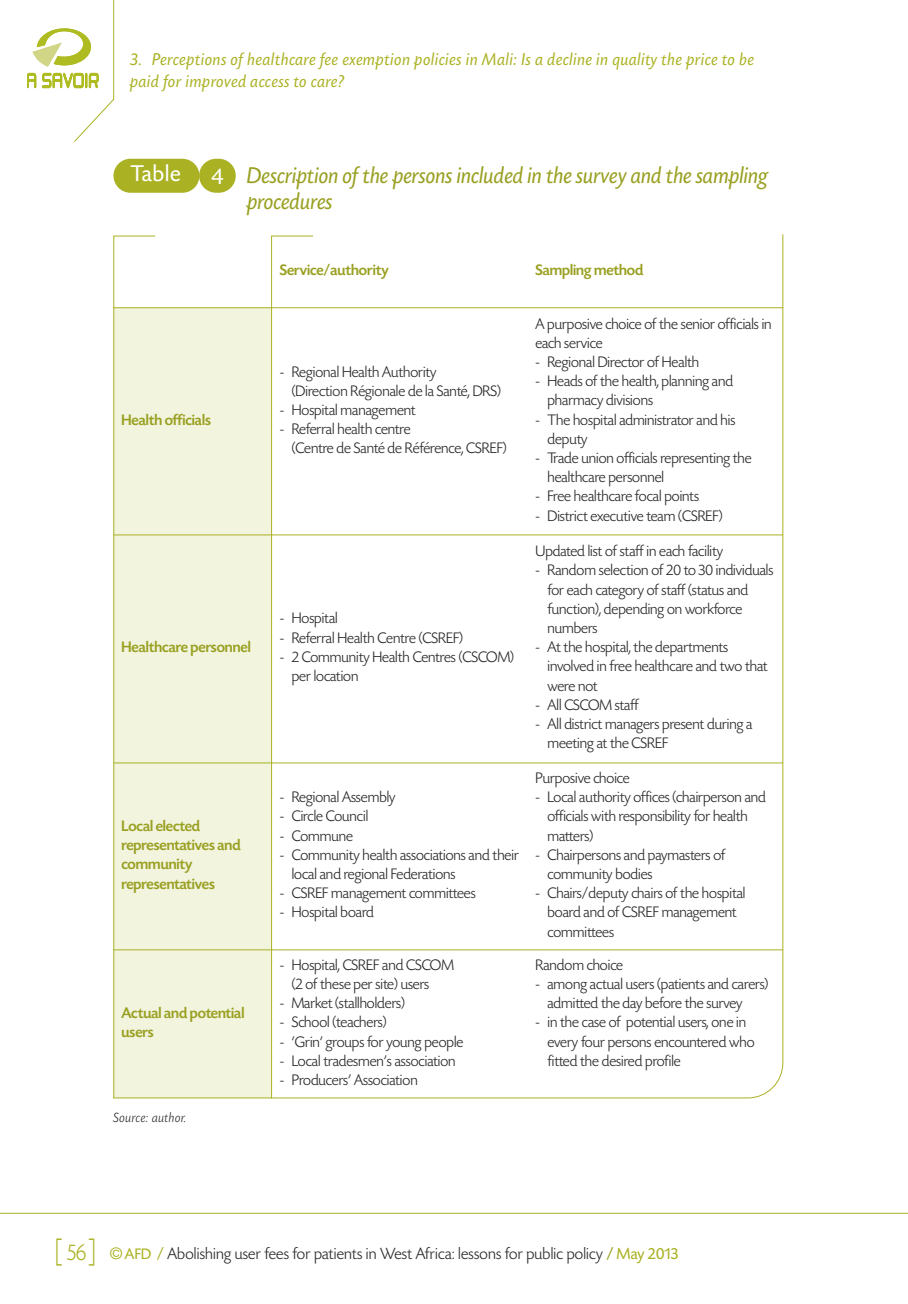
<style>
.page{position:relative;width:908px;height:1304px;background:#fff}
.page>*{position:absolute;margin:0;border:0;box-sizing:border-box;transform-origin:0 0}
.t1{font:300 30px "Gill Sans";color:#aab224;scale:.8 1}
.t2{font:italic 24px/26px "Today SH";letter-spacing:.015em;color:#99a021}
.t3{font:24px "Today SB";color:#fff}
.t4{font:italic 18px/22px "Today SB";color:#aab224}
.t5{font:300 17px "Today SH";letter-spacing:.015em;color:#272627}
.t6{font:300 16px/19.2px "Today SH";color:#272627}
.t7{font:500 16px/19.2px "Today SH";color:#99a021}
.t8{font:italic 300 14px "Today SB";color:#272627}
.s1{font-size:24px;color:#aab224}
.s2{font-family:"Helvetica Neue LT Std";font-weight:400;font-size:16px;color:#aab224}
.s3{font-weight:400;font-size:16px;color:#aab224}
.s4{font-weight:400;color:#aab224}
.s5{font-weight:400;color:#99a021}
</style>
<div class="page">
<hr style="left:0;top:1213px;width:907px;height:1px;background:#aab224">
<svg style="left:27px;top:0;width:87px;height:142px"></svg>
<div style="left:113px;top:159px;width:86px;height:34px;background:#aab224;border-radius:17px"></div>
<div style="left:199px;top:159px;width:37px;height:34px;background:#aab224;border-radius:17px"></div>
<svg style="left:113px;top:234px;width:670px;height:865px"></svg>
<p class="t4" style="left:130px;top:48px;width:625px">3. Perceptions of healthcare fee exemption policies in Mali: Is a decline in quality the price to be paid for improved access to care?</p>
<h2 class="t3" style="left:130px;top:159px;width:52px">Table</h2>
<h2 class="t2" style="left:246px;top:161px;width:522px">Description of the persons included in the survey and the sampling procedures</h2>
<h2 class="t3" style="left:211px;top:161px;width:14px">4</h2>
<p class="t7" style="left:121px;top:410px;width:91px">Health officials</p>
<p class="t7" style="left:121px;top:637px;width:131px">Healthcare personnel</p>
<p class="t7" style="left:121px;top:816px;width:121px">Local elected representatives and community representatives</p>
<p class="t7" style="left:121px;top:1003px;width:124px">Actual and potential users</p>
<p class="t8" style="left:113px;top:1109px;width:75px">Source: author.</p>
<p class="t7" style="left:279px;top:259px;width:110px">Service/authority</p>
<p class="t7" style="left:535px;top:259px;width:109px">Sampling method</p>
<p class="t6" style="left:291px;top:362px;width:211px;text-indent:-12px">- Regional Health Authority<br>(Direction Régionale de la Santé, DRS)</p>
<p class="t6" style="left:279px;top:400px;width:137px">- Hospital management</p>
<p class="t6" style="left:291px;top:419px;width:216px;text-indent:-12px">- Referral health centre<br>(Centre de Santé de Référence, CSREF)</p>
<p class="t6" style="left:279px;top:608px;width:59px">- Hospital</p>
<p class="t6" style="left:279px;top:628px;width:185px">- Referral Health Centre (CSREF)</p>
<p class="t6" style="left:291px;top:647px;width:223px;text-indent:-12px">- 2 Community Health Centres (CSCOM) per location</p>
<p class="t6" style="left:279px;top:787px;width:117px">- Regional Assembly</p>
<p class="t6" style="left:279px;top:806px;width:90px">- Circle Council</p>
<p class="t6" style="left:279px;top:825px;width:75px">- Commune</p>
<p class="t6" style="left:291px;top:845px;width:228px;text-indent:-12px">- Community health associations and their local and regional Federations</p>
<p class="t6" style="left:279px;top:883px;width:197px">- CSREF management committees</p>
<p class="t6" style="left:279px;top:902px;width:96px">- Hospital board</p>
<p class="t6" style="left:291px;top:955px;width:163px;text-indent:-12px">- Hospital, CSREF and CSCOM (2 of these per site) users</p>
<p class="t6" style="left:279px;top:993px;width:127px">- Market (stallholders)</p>
<p class="t6" style="left:279px;top:1012px;width:108px">- School (teachers)</p>
<p class="t6" style="left:279px;top:1031px;width:185px">- ‘Grin’ groups for young people</p>
<p class="t6" style="left:279px;top:1051px;width:177px">- Local tradesmen’s association</p>
<p class="t6" style="left:279px;top:1070px;width:139px">- Producers’ Association</p>
<p class="t6" style="left:535px;top:314px;width:237px">A purposive choice of the senior officials in each service</p>
<p class="t6" style="left:535px;top:352px;width:165px">- Regional Director of Health</p>
<p class="t6" style="left:547px;top:371px;width:187px;text-indent:-12px">- Heads of the health, planning and pharmacy divisions</p>
<p class="t6" style="left:547px;top:410px;width:189px;text-indent:-12px">- The hospital administrator and his deputy</p>
<p class="t6" style="left:547px;top:448px;width:206px;text-indent:-12px">- Trade union officials representing the healthcare personnel</p>
<p class="t6" style="left:535px;top:486px;width:165px">- Free healthcare focal points</p>
<p class="t6" style="left:535px;top:506px;width:188px">- District executive team (CSREF)</p>
<p class="t6" style="left:535px;top:541px;width:189px">Updated list of staff in each facility</p>
<p class="t6" style="left:547px;top:560px;width:227px;text-indent:-12px">- Random selection of 20 to 30 individuals for each category of staff (status and function), depending on workforce numbers</p>
<p class="t6" style="left:547px;top:637px;width:221px;text-indent:-12px">- At the hospital, the departments involved in free healthcare and two that were not</p>
<p class="t6" style="left:535px;top:695px;width:105px">- All CSCOM staff</p>
<p class="t6" style="left:547px;top:714px;width:206px;text-indent:-12px">- All district managers present during a meeting at the CSREF</p>
<p class="t6" style="left:535px;top:768px;width:96px">Purposive choice</p>
<p class="t6" style="left:547px;top:787px;width:220px;text-indent:-12px">- Local authority offices (chairperson and officials with responsibility for health matters)</p>
<p class="t6" style="left:547px;top:845px;width:179px;text-indent:-12px">- Chairpersons and paymasters of community bodies</p>
<p class="t6" style="left:547px;top:883px;width:199px;text-indent:-12px">- Chairs/deputy chairs of the hospital board and of CSREF management committees</p>
<p class="t6" style="left:535px;top:955px;width:89px">Random choice</p>
<p class="t6" style="left:547px;top:974px;width:222px;text-indent:-12px">- among actual users (patients and carers) admitted the day before the survey</p>
<p class="t6" style="left:547px;top:1012px;width:208px;text-indent:-12px">- in the case of potential users, one in every four persons encountered who fitted the desired profile</p>
<h1 class="t1" style="left:55px;top:1238px;width:53px">[ ]</h1>
<p class="t5" style="left:67px;top:1243px;width:612px"><span class="s1">56</span> <span class="s2">©</span> <span class="s3">AFD</span> <span class="s4">/</span> Abolishing user fees for patients in West Africa: lessons for public policy <span class="s5">/</span> <span class="s4">May 2013</span></p>
</div>
